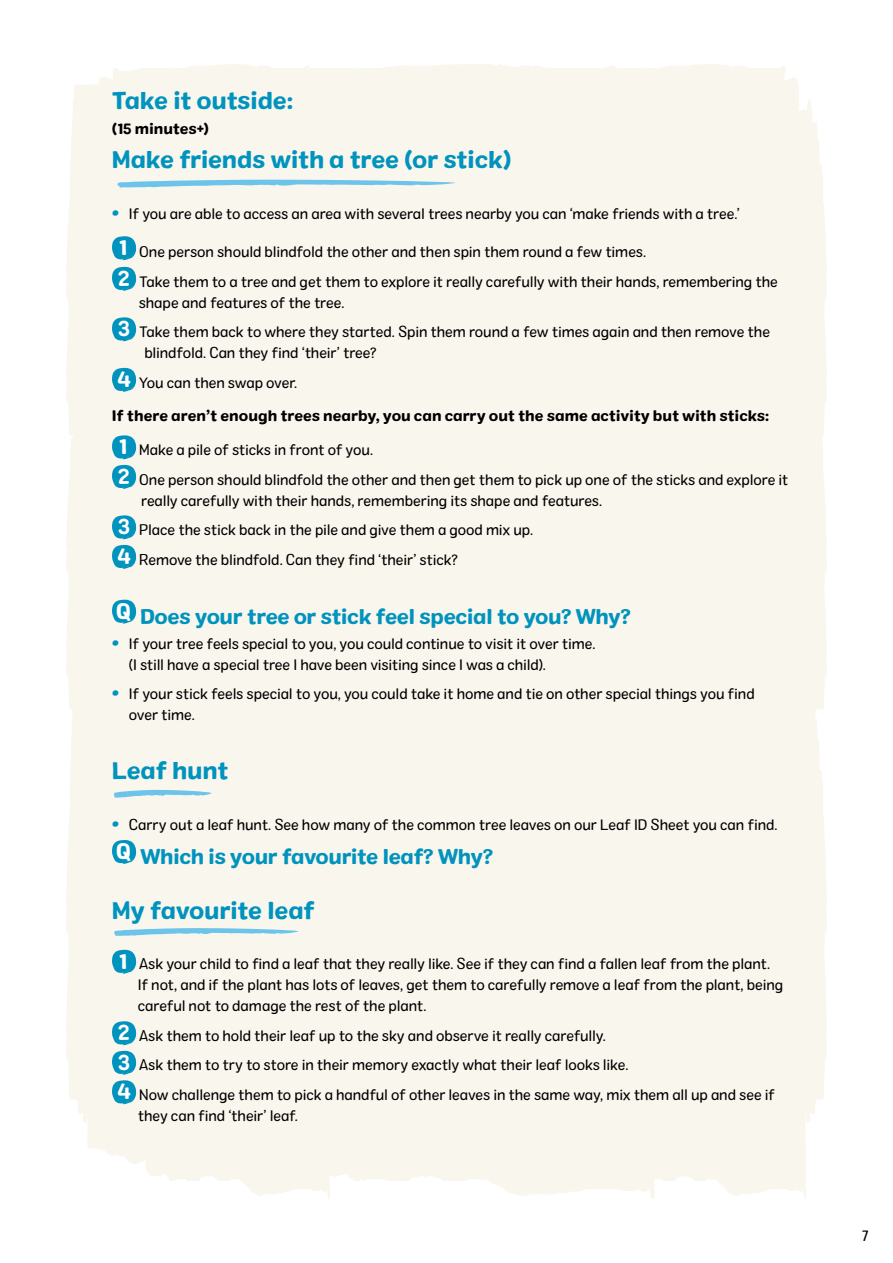
<style>
.page{position:relative;width:893px;height:1263px;background:#fff}
.page>*{position:absolute;margin:0;border:0;box-sizing:border-box;transform-origin:0 0}
.t1{font:24px "Colby St Bld";letter-spacing:-.015em;color:#0093bd}
.t2{font:21px "Colby St Bld";letter-spacing:-.025em;color:#0093bd}
.t3{font:15px/21px "Colby St Reg";letter-spacing:-.01em;color:#000}
.t4{font:15px "Colby St Bld";letter-spacing:-.005em;color:#000}
.s1{font-family:"Colby St Bld";font-size:21px;color:#0093bd}
</style>
<div class="page">
<div style="left:66px;top:64px;width:761px;height:273px;background:#f9f6ee"></div>
<div style="left:66px;top:337px;width:761px;height:310px;background:#f9f6ee"></div>
<div style="left:66px;top:647px;width:761px;height:552px;background:#f9f6ee"></div>
<svg style="left:116px;top:180px;width:340px;height:8px;background:#a7d8eb"></svg>
<svg style="left:114px;top:790px;width:98px;height:8px"></svg>
<svg style="left:113px;top:928px;width:186px;height:8px"></svg>
<svg style="left:112px;top:236px;width:24px;height:24px"></svg>
<svg style="left:112px;top:267px;width:24px;height:24px"></svg>
<svg style="left:112px;top:317px;width:24px;height:24px"></svg>
<svg style="left:112px;top:368px;width:24px;height:24px"></svg>
<svg style="left:112px;top:435px;width:24px;height:24px"></svg>
<svg style="left:112px;top:465px;width:24px;height:24px"></svg>
<svg style="left:112px;top:515px;width:24px;height:24px"></svg>
<svg style="left:112px;top:545px;width:24px;height:24px"></svg>
<svg style="left:112px;top:599px;width:24px;height:25px"></svg>
<svg style="left:112px;top:840px;width:24px;height:24px"></svg>
<svg style="left:112px;top:950px;width:24px;height:24px"></svg>
<svg style="left:112px;top:1021px;width:24px;height:24px"></svg>
<svg style="left:112px;top:1051px;width:24px;height:53px"></svg>
<h1 class="t1" style="left:112px;top:85px;width:183px">Take it outside:</h1>
<p class="t4" style="left:112px;top:119px;width:99px">(15 minutes+)</p>
<h1 class="t1" style="left:112px;top:144px;width:401px">Make friends with a tree (or stick)</h1>
<p class="t3" style="left:112px;top:203px;width:629px"><span class="s1">•</span> If you are able to access an area with several trees nearby you can ‘make friends with a tree.’</p>
<p class="t3" style="left:139px;top:241px;width:508px">One person should blindfold the other and then spin them round a few times.</p>
<p class="t3" style="left:139px;top:271px;width:641px">Take them to a tree and get them to explore it really carefully with their hands, remembering the shape and features of the tree.</p>
<p class="t3" style="left:144px;top:321px;width:627px;text-indent:-5px">Take them back to where they started. Spin them round a few times again and then remove the blindfold. Can they find ‘their’ tree?</p>
<p class="t3" style="left:139px;top:372px;width:160px">You can then swap over.</p>
<p class="t4" style="left:112px;top:406px;width:659px">If there aren’t enough trees nearby, you can carry out the same activity but with sticks:</p>
<p class="t3" style="left:139px;top:439px;width:235px">Make a pile of sticks in front of you.</p>
<p class="t3" style="left:139px;top:469px;width:651px">One person should blindfold the other and then get them to pick up one of the sticks and explore it really carefully with their hands, remembering its shape and features.</p>
<p class="t3" style="left:139px;top:519px;width:396px">Place the stick back in the pile and give them a good mix up.</p>
<p class="t3" style="left:139px;top:549px;width:320px">Remove the blindfold. Can they find ‘their’ stick?</p>
<h2 class="t2" style="left:140px;top:603px;width:493px">Does your tree or stick feel special to you? Why?</h2>
<p class="t3" style="left:129px;top:633px;width:468px;text-indent:-17px"><span class="s1">•</span> If your tree feels special to you, you could continue to visit it over time. (I still have a special tree I have been visiting since I was a child).</p>
<p class="t3" style="left:129px;top:683px;width:627px;text-indent:-17px"><span class="s1">•</span> If your stick feels special to you, you could take it home and tie on other special things you find over time.</p>
<h1 class="t1" style="left:112px;top:755px;width:118px">Leaf hunt</h1>
<p class="t3" style="left:112px;top:814px;width:667px"><span class="s1">•</span> Carry out a leaf hunt. See how many of the common tree leaves on our Leaf ID Sheet you can find.</p>
<h2 class="t2" style="left:140px;top:843px;width:355px">Which is your favourite leaf? Why?</h2>
<h1 class="t1" style="left:112px;top:895px;width:204px">My favourite leaf</h1>
<p class="t3" style="left:138px;top:954px;width:647px">Ask your child to find a leaf that they really like. See if they can find a fallen leaf from the plant.<br>If not, and if the plant has lots of leaves, get them to carefully remove a leaf from the plant, being careful not to damage the rest of the plant.</p>
<p class="t3" style="left:139px;top:1025px;width:468px">Ask them to hold their leaf up to the sky and observe it really carefully.</p>
<p class="t3" style="left:139px;top:1055px;width:491px">Ask them to try to store in their memory exactly what their leaf looks like.</p>
<p class="t3" style="left:138px;top:1084px;width:639px">Now challenge them to pick a handful of other leaves in the same way, mix them all up and see if they can find ‘their’ leaf.</p>
<p class="t3" style="left:862px;top:1225px;width:9px">7</p>
</div>
